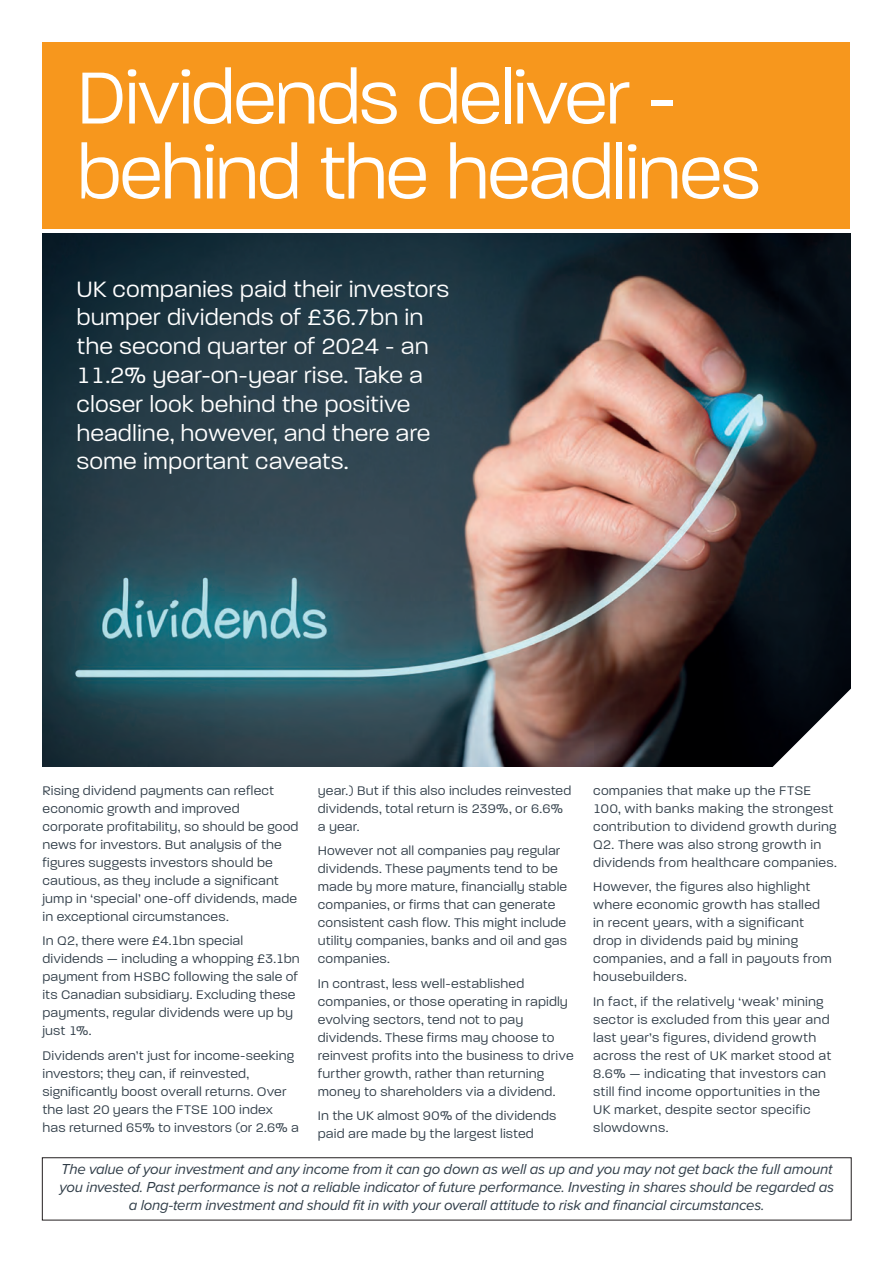
<style>
.page{position:relative;width:893px;height:1263px;background:#fff}
.page>*{position:absolute;margin:0;border:0;box-sizing:border-box;transform-origin:0 0}
.t1{font:79.5px/75px "Paralucent Text";letter-spacing:-.035em;color:#fff;scale:.96 1}
.t2{font:24px/28.8px "Paralucent Text";color:#fff}
.t3{font:italic 15px "Proxima Nova";letter-spacing:-.015em;color:#303d48}
.t4{font:13.5px/18px "Paralucent Text";letter-spacing:.01em;color:#303d48}
</style>
<div class="page">
<img style="left:42px;top:234px;width:808px;height:532px">
<svg style="left:766px;top:686px;width:85px;height:81px"></svg>
<div style="left:43px;top:43px;width:807px;height:186px;background:#f7971d"></div>
<div style="left:42px;top:1157px;width:810px;height:63px;border:1px solid #231f20"></div>
<p class="t1" style="left:77px;top:60px;width:715px">Dividends deliver - behind the headlines</p>
<p class="t2" style="left:77px;top:274px;width:374px">UK companies paid their investors bumper dividends of £36.7bn in the second quarter of 2024 - an<br>11.2% year-on-year rise. Take a closer look behind the positive headline, however, and there are some important caveats.</p>
<p class="t4" style="left:318px;top:781px;width:255px">year.) But if this also includes reinvested dividends, total return is 239%, or 6.6% a year.</p>
<p class="t4" style="left:318px;top:842px;width:251px">However not all companies pay regular dividends. These payments tend to be made by more mature, financially stable companies, or firms that can generate consistent cash flow. This might include utility companies, banks and oil and gas companies.</p>
<p class="t4" style="left:318px;top:974px;width:257px">In contrast, less well-established companies, or those operating in rapidly evolving sectors, tend not to pay dividends. These firms may choose to reinvest profits into the business to drive further growth, rather than returning money to shareholders via a dividend.</p>
<p class="t4" style="left:318px;top:1106px;width:240px">In the UK almost 90% of the dividends paid are made by the largest listed</p>
<p class="t4" style="left:43px;top:781px;width:258px">Rising dividend payments can reflect economic growth and improved corporate profitability, so should be good news for investors. But analysis of the figures suggests investors should be cautious, as they include a significant jump in ‘special’ one-off dividends, made in exceptional circumstances.</p>
<p class="t4" style="left:43px;top:932px;width:259px">In Q2, there were £4.1bn special dividends — including a whopping £3.1bn payment from HSBC following the sale of its Canadian subsidiary. Excluding these payments, regular dividends were up by just 1%.</p>
<p class="t4" style="left:43px;top:1046px;width:258px">Dividends aren’t just for income-seeking investors; they can, if reinvested, significantly boost overall returns. Over the last 20 years the FTSE 100 index has returned 65% to investors (or 2.6% a</p>
<p class="t4" style="left:593px;top:781px;width:245px">companies that make up the FTSE 100, with banks making the strongest contribution to dividend growth during Q2. There was also strong growth in dividends from healthcare companies.</p>
<p class="t4" style="left:593px;top:878px;width:240px">However, the figures also highlight where economic growth has stalled in recent years, with a significant drop in dividends paid by mining companies, and a fall in payouts from housebuilders.</p>
<p class="t4" style="left:593px;top:992px;width:240px">In fact, if the relatively ‘weak’ mining sector is excluded from this year and last year’s figures, dividend growth across the rest of UK market stood at 8.6% — indicating that investors can still find income opportunities in the UK market, despite sector specific slowdowns.</p>
<p class="t3" style="left:61px;top:1158px;width:773px">The value of your investment and any income from it can go down as well as up and you may not get back the full amount</p>
<p class="t3" style="left:59px;top:1176px;width:776px">you invested. Past performance is not a reliable indicator of future performance. Investing in shares should be regarded as</p>
<p class="t3" style="left:129px;top:1194px;width:637px">a long-term investment and should fit in with your overall attitude to risk and financial circumstances.</p>
</div>
